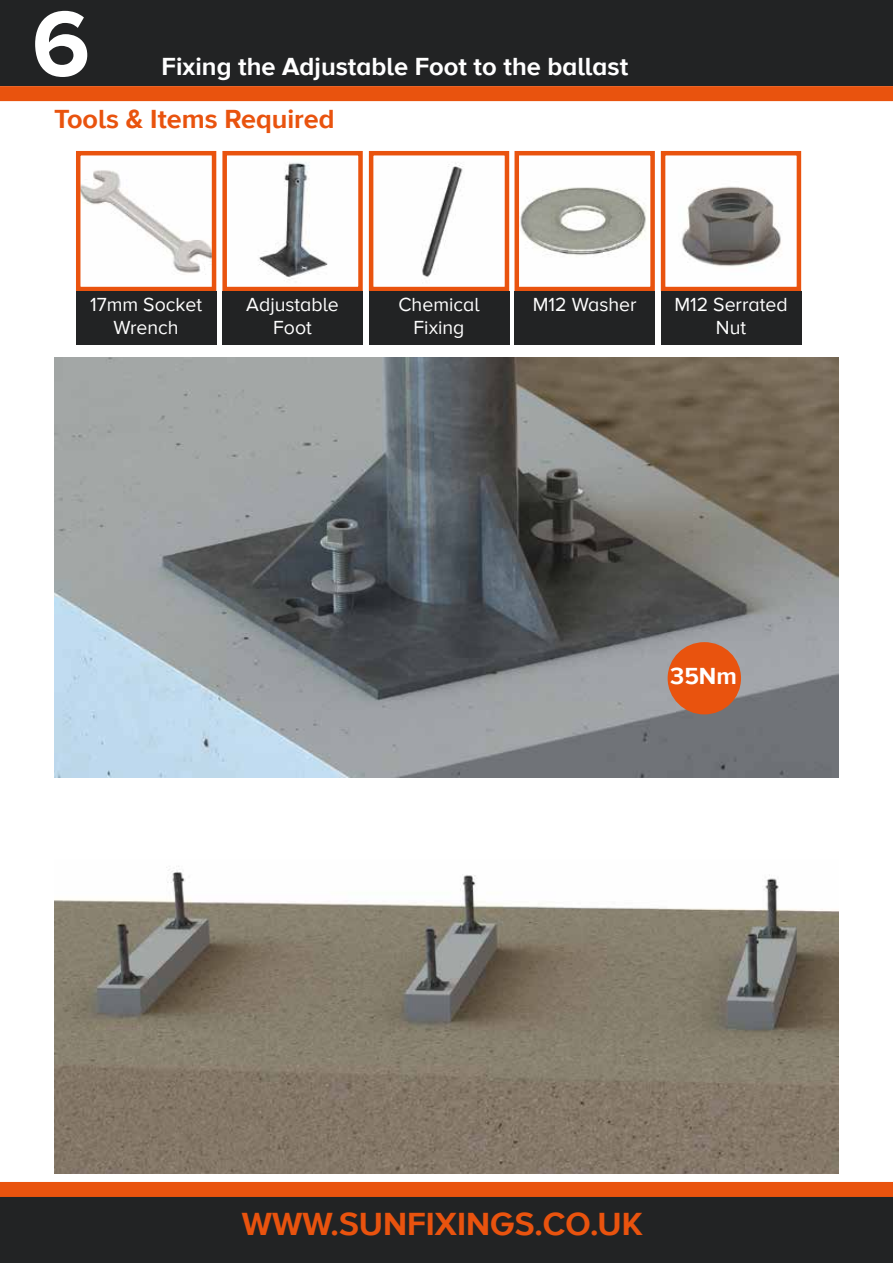
<style>
.page{position:relative;width:893px;height:1263px;background:#fff}
.page>*{position:absolute;margin:0;border:0;box-sizing:border-box;transform-origin:0 0}
.t1{font:700 96px "Proxima Nova A";color:#fff}
.t2{font:700 33px "Proxima Nova A";color:#e9530e}
.t3{font:700 27px "Proxima Nova A";color:#e9530e}
.t4{font:700 25.5px "Proxima Nova A";color:#fff}
.t5{font:700 24px "Proxima Nova A";color:#fff}
.t6{font:19.5px/23.4px "Proxima Nova A";color:#fff;text-align:center}
</style>
<div class="page">
<div style="left:0;top:0;width:893px;height:86px;background:#222324"></div>
<div style="left:0;top:1195px;width:893px;height:68px;background:#222324"></div>
<div style="left:0;top:1182px;width:893px;height:15px;background:#e9530e"></div>
<div style="left:0;top:86px;width:893px;height:15px;background:#e9530e"></div>
<img style="left:81px;top:170px;width:130px;height:105px">
<div style="left:76px;top:151px;width:140px;height:140px;border:4px solid #e9530e"></div>
<img style="left:258px;top:162px;width:70px;height:118px">
<div style="left:222px;top:151px;width:141px;height:140px;border:4px solid #e9530e"></div>
<img style="left:421px;top:163px;width:42px;height:114px">
<div style="left:369px;top:151px;width:140px;height:140px;border:4px solid #e9530e"></div>
<img style="left:519px;top:187px;width:128px;height:69px">
<div style="left:514px;top:151px;width:141px;height:140px;border:4px solid #e9530e"></div>
<img style="left:681px;top:186px;width:100px;height:81px">
<div style="left:661px;top:151px;width:140px;height:140px;border:4px solid #e9530e"></div>
<div style="left:76px;top:291px;width:140px;height:53px;background:#222324"></div>
<div style="left:222px;top:291px;width:141px;height:53px;background:#222324"></div>
<div style="left:369px;top:291px;width:140px;height:53px;background:#222324"></div>
<div style="left:514px;top:291px;width:141px;height:53px;background:#222324"></div>
<div style="left:661px;top:291px;width:140px;height:53px;background:#222324"></div>
<img style="left:54px;top:357px;width:785px;height:421px">
<img style="left:54px;top:866px;width:785px;height:308px">
<div style="left:668px;top:642px;width:73px;height:72px;background:#e9530e;border-radius:50%"></div>
<h1 class="t1" style="left:32px;top:-11px;width:60px">6</h1>
<h3 class="t3" style="left:54px;top:103px;width:282px">Tools &amp; Items Required</h3>
<h3 class="t4" style="left:162px;top:52px;width:468px">Fixing the Adjustable Foot to the ballast</h3>
<p class="t6" style="left:90px;top:293px;width:114px">17mm Socket<br>Wrench</p>
<p class="t6" style="left:246px;top:293px;width:94px">Adjustable<br>Foot</p>
<p class="t6" style="left:398px;top:293px;width:83px">Chemical<br>Fixing</p>
<p class="t6" style="left:533px;top:293px;width:105px">M12 Washer</p>
<p class="t6" style="left:674px;top:293px;width:115px">M12 Serrated<br>Nut</p>
<p class="t5" style="left:670px;top:662px;width:68px">35Nm</p>
<h2 class="t2" style="left:242px;top:1205px;width:402px">WWW.SUNFIXINGS.CO.UK</h2>
</div>
